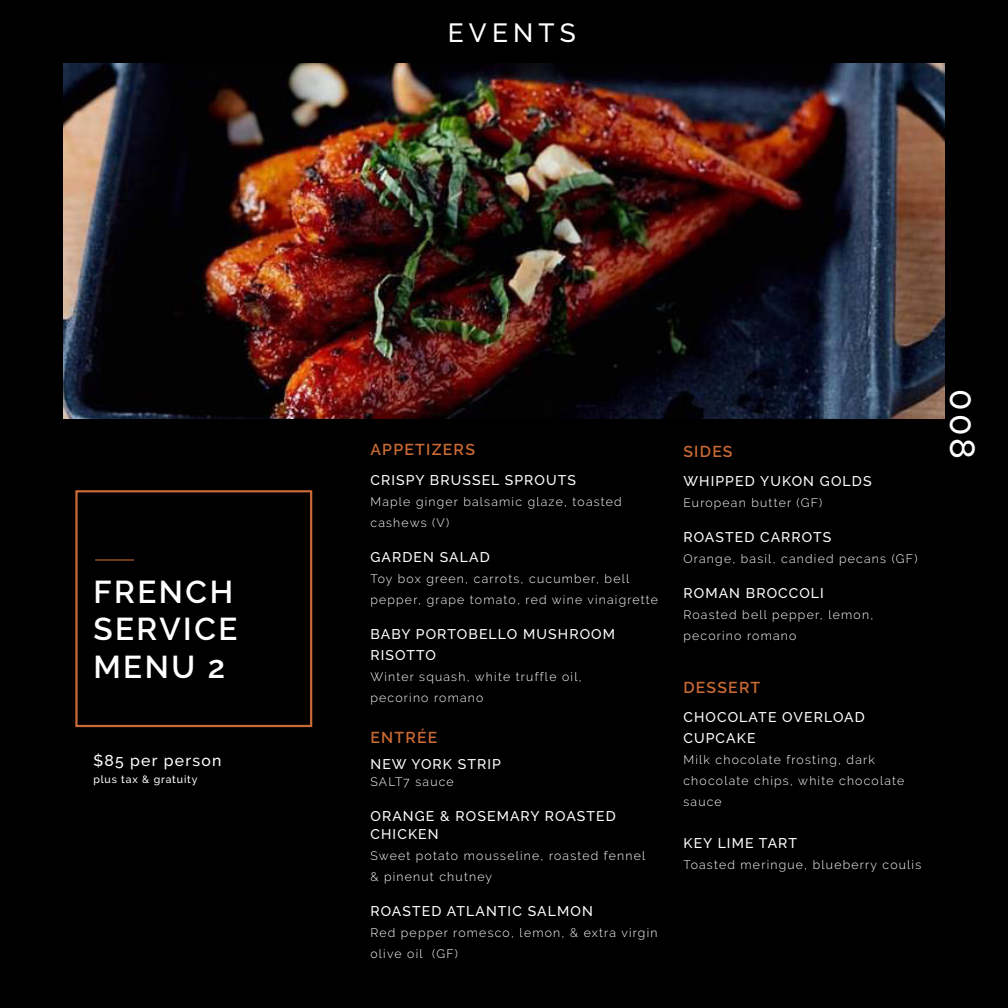
<style>
.page{position:relative;width:1008px;height:1008px;background:#000}
.page>*{position:absolute;margin:0;border:0;box-sizing:border-box;transform-origin:0 0}
.t1{font:500 35px "Raleway";color:#fff}
.t2{font:600 31.5px/37.8px "Raleway";letter-spacing:.08em;color:#fff}
.t3{font:500 26.25px "Raleway";letter-spacing:.2em;color:#fff}
.t4{font:600 15.75px "Raleway";letter-spacing:.08em;color:#c96933}
.t5{font:500 15.75px "Raleway";letter-spacing:.08em;color:#fff}
.t6{font:500 14px/21px "Raleway";letter-spacing:.08em;color:#fff}
.t7{font:300 12.25px/21px "Raleway";letter-spacing:.1em;color:#fff}
.t8{font:500 10.5px "Raleway";letter-spacing:.08em;color:#fff}
</style>
<div class="page">
<div style="left:75px;top:490px;width:237px;height:237px;border:2px solid #c96933"></div>
<hr style="left:95px;top:559px;width:39px;height:2px;background:#c96933">
<img style="left:63px;top:63px;width:882px;height:356px">
<p class="t3" style="left:448px;top:18px;width:130px">EVENTS</p>
<p class="t2" style="left:93px;top:573px;width:146px">FRENCH<br>SERVICE</p>
<p class="t2" style="left:93px;top:648px;width:133px">MENU 2</p>
<p class="t5" style="left:93px;top:751px;width:130px">$85 per person</p>
<p class="t8" style="left:93px;top:773px;width:106px">plus tax &amp; gratuity</p>
<p class="t4" style="left:370px;top:441px;width:106px">APPETIZERS</p>
<p class="t6" style="left:370px;top:469px;width:207px">CRISPY BRUSSEL SPROUTS</p>
<p class="t7" style="left:370px;top:491px;width:253px">Maple ginger balsamic glaze, toasted cashews (V)</p>
<p class="t6" style="left:370px;top:546px;width:121px">GARDEN SALAD</p>
<p class="t7" style="left:370px;top:568px;width:289px">Toy box green, carrots, cucumber, bell pepper, grape tomato, red wine vinaigrette</p>
<p class="t6" style="left:370px;top:623px;width:246px">BABY PORTOBELLO MUSHROOM<br>RISOTTO</p>
<p class="t7" style="left:370px;top:666px;width:213px">Winter squash, white truffle oil, pecorino romano</p>
<p class="t4" style="left:370px;top:728px;width:68px">ENTRÉE</p>
<p class="t6" style="left:370px;top:753px;width:132px">NEW YORK STRIP</p>
<p class="t7" style="left:370px;top:771px;width:85px">SALT7 sauce</p>
<p class="t6" style="left:370px;top:808px;width:247px;line-height:17.5px">ORANGE &amp; ROSEMARY ROASTED<br>CHICKEN</p>
<p class="t7" style="left:370px;top:845px;width:276px">Sweet potato mousseline, roasted fennel &amp; pinenut chutney</p>
<p class="t6" style="left:370px;top:900px;width:224px">ROASTED ATLANTIC SALMON</p>
<p class="t7" style="left:370px;top:922px;width:289px">Red pepper romesco, lemon, &amp; extra virgin olive oil (GF)</p>
<p class="t4" style="left:683px;top:442px;width:51px">SIDES</p>
<p class="t6" style="left:683px;top:471px;width:190px">WHIPPED YUKON GOLDS</p>
<p class="t7" style="left:683px;top:493px;width:140px">European butter (GF)</p>
<p class="t6" style="left:683px;top:527px;width:150px">ROASTED CARROTS</p>
<p class="t7" style="left:683px;top:549px;width:236px">Orange, basil, candied pecans (GF)</p>
<p class="t6" style="left:683px;top:583px;width:142px">ROMAN BROCCOLI</p>
<p class="t7" style="left:683px;top:605px;width:191px">Roasted bell pepper, lemon, pecorino romano</p>
<p class="t4" style="left:683px;top:678px;width:78px">DESSERT</p>
<p class="t6" style="left:683px;top:707px;width:183px">CHOCOLATE OVERLOAD<br>CUPCAKE</p>
<p class="t7" style="left:683px;top:749px;width:222px">Milk chocolate frosting, dark chocolate chips, white chocolate sauce</p>
<p class="t6" style="left:683px;top:833px;width:115px">KEY LIME TART</p>
<p class="t7" style="left:683px;top:854px;width:239px">Toasted meringue, blueberry coulis</p>
<p class="t1" style="left:983px;top:389px;width:71px;rotate:90deg">008</p>
</div>
